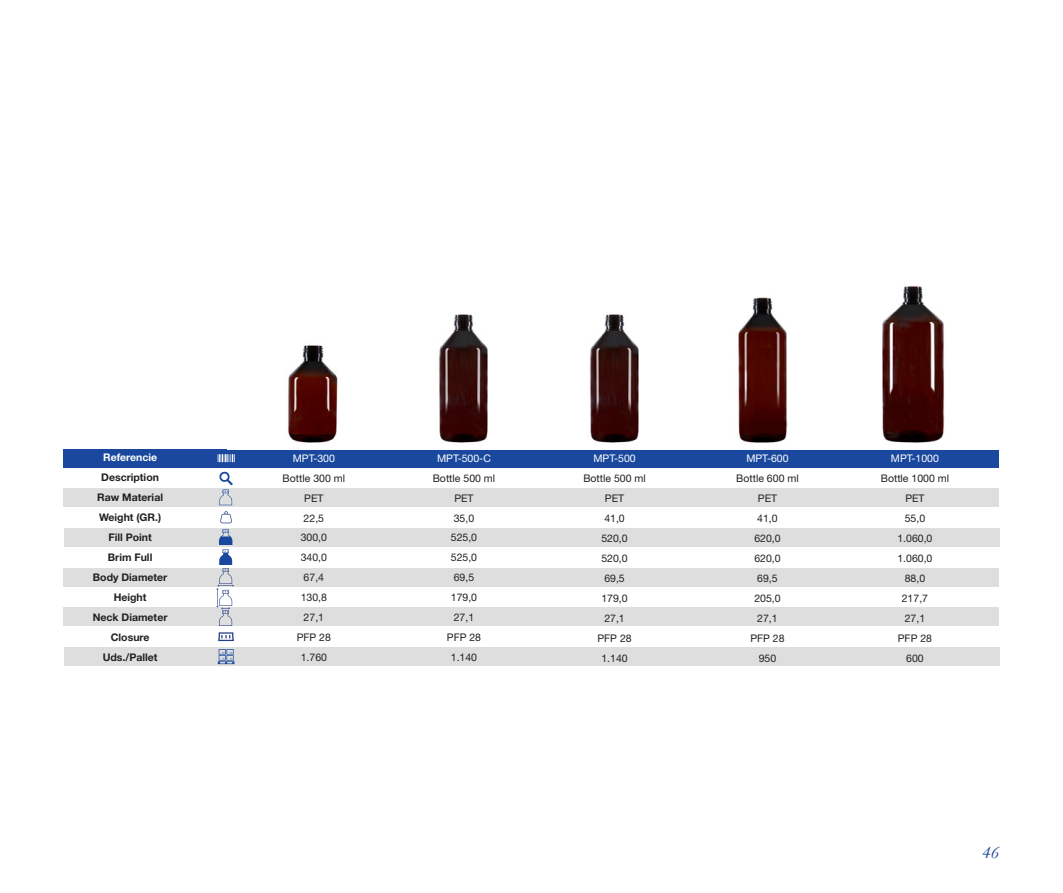
<style>
.page{position:relative;width:1063px;height:893px;background:#fff}
.page>*{position:absolute;margin:0;border:0;box-sizing:border-box;transform-origin:0 0}
.t1{font:italic 18px "Garamond";color:#19489e}
.t2{font:10.5px "Helvetica Neue LT Std";color:#231f20}
.t3{font:700 10.5px "Helvetica Neue LT Std";color:#231f20}
.t4{font:10.5px "Helvetica Neue LT Std";color:#fff}
.t5{font:700 10.5px "Helvetica Neue LT Std";color:#fff}
</style>
<div class="page">
<div style="left:64px;top:488px;width:935px;height:19px;background:#dedede"></div>
<div style="left:64px;top:528px;width:935px;height:19px;background:#dedede"></div>
<div style="left:64px;top:568px;width:935px;height:19px;background:#dedede"></div>
<div style="left:64px;top:607px;width:935px;height:19px;background:#dedede"></div>
<div style="left:64px;top:647px;width:935px;height:19px;background:#dedede"></div>
<div style="left:64px;top:449px;width:935px;height:19px;background:#19489e"></div>
<svg style="left:218px;top:454px;width:17px;height:8px"></svg>
<svg style="left:218px;top:632px;width:16px;height:9px"></svg>
<svg style="left:220px;top:511px;width:12px;height:12px"></svg>
<svg style="left:219px;top:471px;width:14px;height:34px"></svg>
<svg style="left:218px;top:649px;width:17px;height:15px"></svg>
<svg style="left:217px;top:529px;width:17px;height:97px"></svg>
<img style="left:288px;top:345px;width:50px;height:98px">
<img style="left:439px;top:314px;width:49px;height:129px">
<img style="left:590px;top:314px;width:49px;height:129px">
<img style="left:738px;top:297px;width:50px;height:146px">
<img style="left:882px;top:286px;width:63px;height:157px">
<p class="t5" style="left:103px;top:451px;width:56px">Referencie</p>
<p class="t3" style="left:101px;top:471px;width:59px">Description</p>
<p class="t3" style="left:97px;top:491px;width:67px">Raw Material</p>
<p class="t3" style="left:99px;top:511px;width:64px">Weight (GR.)</p>
<p class="t3" style="left:108px;top:531px;width:45px">Fill Point</p>
<p class="t3" style="left:108px;top:551px;width:46px">Brim Full</p>
<p class="t3" style="left:93px;top:571px;width:76px">Body Diameter</p>
<p class="t3" style="left:114px;top:590px;width:34px">Height</p>
<p class="t3" style="left:93px;top:610px;width:76px">Neck Diameter</p>
<p class="t3" style="left:111px;top:630px;width:40px">Closure</p>
<p class="t3" style="left:103px;top:650px;width:56px">Uds./Pallet</p>
<p class="t4" style="left:293px;top:452px;width:44px">MPT-300</p>
<p class="t2" style="left:283px;top:472px;width:64px">Bottle 300 ml</p>
<p class="t2" style="left:304px;top:492px;width:21px">PET</p>
<p class="t2" style="left:304px;top:511px;width:22px">22,5</p>
<p class="t2" style="left:301px;top:531px;width:28px">300,0</p>
<p class="t2" style="left:301px;top:551px;width:28px">340,0</p>
<p class="t2" style="left:304px;top:571px;width:22px">67,4</p>
<p class="t2" style="left:301px;top:591px;width:28px">130,8</p>
<p class="t2" style="left:304px;top:611px;width:22px">27,1</p>
<p class="t2" style="left:297px;top:631px;width:36px">PFP 28</p>
<p class="t2" style="left:301px;top:651px;width:28px">1.760</p>
<p class="t4" style="left:437px;top:452px;width:55px">MPT-500-C</p>
<p class="t2" style="left:433px;top:472px;width:64px">Bottle 500 ml</p>
<p class="t2" style="left:454px;top:492px;width:21px">PET</p>
<p class="t2" style="left:454px;top:511px;width:22px">35,0</p>
<p class="t2" style="left:451px;top:531px;width:28px">525,0</p>
<p class="t2" style="left:451px;top:551px;width:28px">525,0</p>
<p class="t2" style="left:454px;top:571px;width:22px">69,5</p>
<p class="t2" style="left:451px;top:591px;width:28px">179,0</p>
<p class="t2" style="left:454px;top:611px;width:22px">27,1</p>
<p class="t2" style="left:447px;top:631px;width:36px">PFP 28</p>
<p class="t2" style="left:451px;top:651px;width:28px">1.140</p>
<p class="t4" style="left:593px;top:452px;width:44px">MPT-500</p>
<p class="t2" style="left:583px;top:472px;width:64px">Bottle 500 ml</p>
<p class="t2" style="left:605px;top:492px;width:21px">PET</p>
<p class="t2" style="left:604px;top:512px;width:22px">41,0</p>
<p class="t2" style="left:601px;top:532px;width:28px">520,0</p>
<p class="t2" style="left:601px;top:552px;width:28px">520,0</p>
<p class="t2" style="left:604px;top:572px;width:22px">69,5</p>
<p class="t2" style="left:601px;top:592px;width:28px">179,0</p>
<p class="t2" style="left:604px;top:612px;width:22px">27,1</p>
<p class="t2" style="left:597px;top:632px;width:36px">PFP 28</p>
<p class="t2" style="left:601px;top:652px;width:28px">1.140</p>
<p class="t4" style="left:746px;top:452px;width:44px">MPT-600</p>
<p class="t2" style="left:736px;top:472px;width:64px">Bottle 600 ml</p>
<p class="t2" style="left:758px;top:492px;width:21px">PET</p>
<p class="t2" style="left:757px;top:512px;width:22px">41,0</p>
<p class="t2" style="left:754px;top:532px;width:28px">620,0</p>
<p class="t2" style="left:754px;top:552px;width:28px">620,0</p>
<p class="t2" style="left:757px;top:572px;width:22px">69,5</p>
<p class="t2" style="left:754px;top:592px;width:28px">205,0</p>
<p class="t2" style="left:757px;top:612px;width:22px">27,1</p>
<p class="t2" style="left:750px;top:632px;width:36px">PFP 28</p>
<p class="t2" style="left:759px;top:652px;width:19px">950</p>
<p class="t4" style="left:891px;top:452px;width:50px">MPT-1000</p>
<p class="t2" style="left:881px;top:472px;width:70px">Bottle 1000 ml</p>
<p class="t2" style="left:905px;top:492px;width:21px">PET</p>
<p class="t2" style="left:905px;top:512px;width:22px">55,0</p>
<p class="t2" style="left:897px;top:532px;width:37px">1.060,0</p>
<p class="t2" style="left:897px;top:552px;width:37px">1.060,0</p>
<p class="t2" style="left:905px;top:572px;width:22px">88,0</p>
<p class="t2" style="left:902px;top:592px;width:28px">217,7</p>
<p class="t2" style="left:905px;top:612px;width:22px">27,1</p>
<p class="t2" style="left:898px;top:632px;width:36px">PFP 28</p>
<p class="t2" style="left:906px;top:652px;width:19px">600</p>
<p class="t1" style="left:982px;top:840px;width:18px">46</p>
</div>
